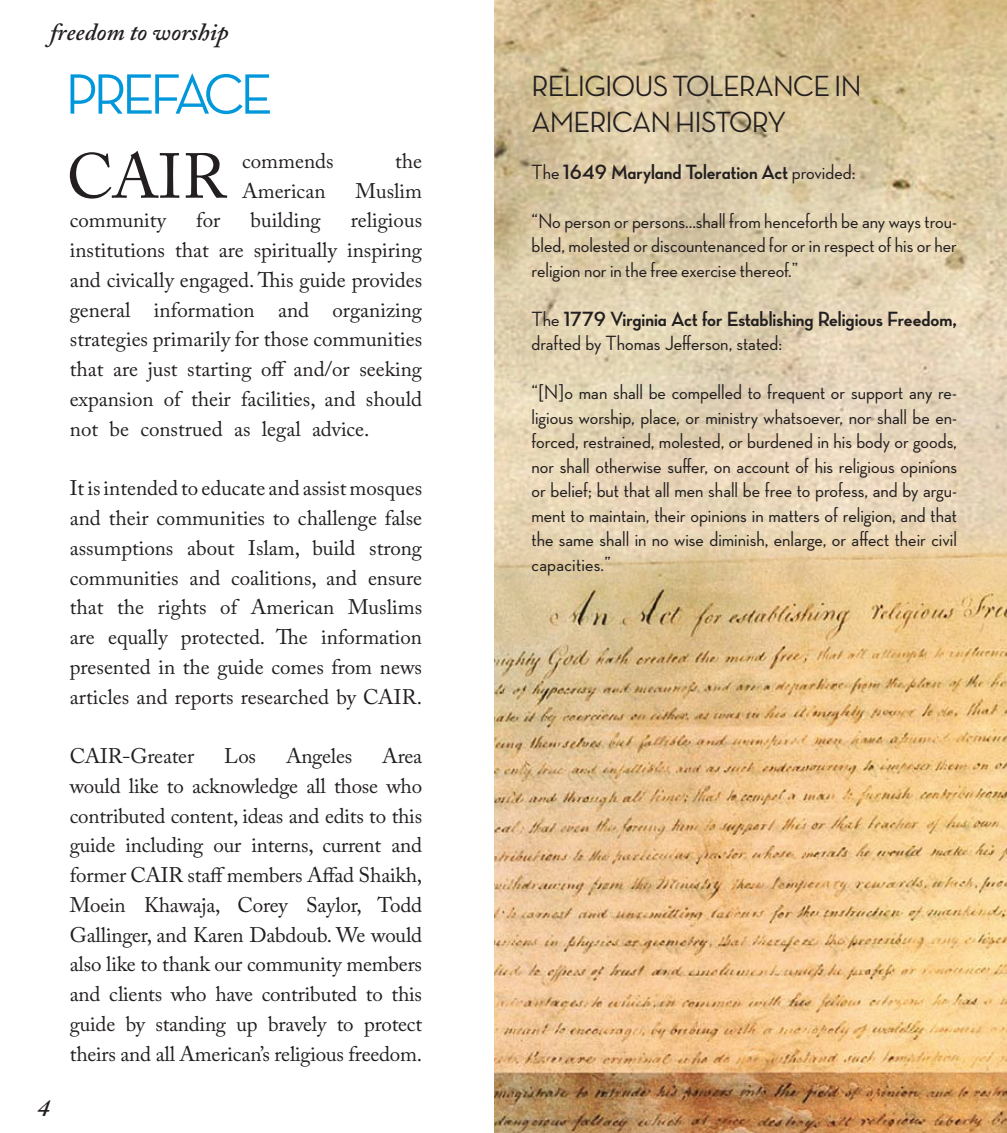
<style>
.page{position:relative;width:1007px;height:1133px;background:#fff}
.page>*{position:absolute;margin:0;border:0;box-sizing:border-box;transform-origin:0 0}
.t1{font:62.82px "Adobe Caslon Pro";color:#231f20}
.t2{font:500 57.75px "Neutra Disp";color:#0097db}
.t3{font:500 29.75px "Neutra Disp";letter-spacing:-.025em;color:#231f20}
.t4{font:italic 600 24.5px "Adobe Caslon Pro";color:#231f20}
.t5{font:21px/29.8px "Adobe Caslon Pro";color:#231f20;text-align:justify}
.t6{font:500 21px/24.5px "Neutra Disp";color:#231f20;text-align:justify}
.t7{font:21px "Neutra Disp Bold Alt";color:#231f20}
.s1{font-family:"Neutra Disp";font-weight:500}
</style>
<div class="page">
<img style="left:494px;top:0;width:513px;height:1133px">
<p class="t4" style="left:50px;top:17px;width:180px">freedom to worship</p>
<p class="t4" style="left:38px;top:1093px;width:14px">4</p>
<h2 class="t2" style="left:66px;top:62px;width:87px">PREFACE</h2>
<h3 class="t3" style="left:531px;top:70px;width:90px">RELIGIOUS</h3>
<h3 class="t3" style="left:672px;top:70px;width:102px">TOLERANCE</h3>
<h3 class="t3" style="left:834px;top:70px;width:13px">IN</h3>
<h3 class="t3" style="left:531px;top:106px;width:91px">AMERICAN</h3>
<h3 class="t3" style="left:675px;top:106px;width:16px">HISTO</h3>
<h3 class="t3" style="left:752px;top:106px;width:36px">RY</h3>
<p class="t7" style="left:531px;top:160px;width:326px"><span class="s1">The</span> 1649 Maryland Toleration Act <span class="s1">provided:</span></p>
<p class="t6" style="left:531px;top:208px;width:427px">“No person or persons...shall from henceforth be any ways trou&shy;bled, molested or discountenanced for or in respect of his or her religion nor in the free exercise thereof.”</p>
<p class="t7" style="left:531px;top:307px;width:427px"><span class="s1">The</span> 1779 Virginia Act for Establishing Religious Freedom,</p>
<p class="t6" style="left:531px;top:331px;width:252px">drafted by Thomas Jefferson, stated:</p>
<p class="t6" style="left:531px;top:380px;width:427px">“[N ]o man shall be compelled to frequent or support any re&shy;ligious worship, place, or ministry whatsoever, nor shall be en&shy;forced, restrained, molested, or burdened in his body or goods, nor shall otherwise suffer, on account of his religious opinions or belief; but that all men shall be free to profess, and by argu&shy;ment to maintain, their opinions in matters of religion, and that the same shall in no wise diminish, enlarge, or affect their civil capacities.”</p>
<h1 class="t1" style="left:67px;top:139px;width:161px">CAIR</h1>
<p class="t5" style="left:242px;top:146px;width:93px">commends</p>
<p class="t5" style="left:395px;top:146px;width:28px">the</p>
<p class="t5" style="left:242px;top:176px;width:85px">American</p>
<p class="t5" style="left:355px;top:176px;width:68px">Muslim</p>
<p class="t5" style="left:70px;top:205px;width:354px;text-indent:281px">religious institutions that are spiritually inspiring and civically engaged. This guide provides general information and organizing strategies primarily for those communities that are just starting off and/or seeking expansion of their facilities, and should not be construed as legal advice.</p>
<p class="t5" style="left:70px;top:473px;width:354px">It is intended to educate and assist mosques and their communities to challenge false assumptions about Islam, build strong communities and coalitions, and ensure that the rights of American Muslims are equally protected. The information presented in the guide comes from news articles and reports researched by CAIR.</p>
<p class="t5" style="left:70px;top:741px;width:126px">CAIR-Greater</p>
<p class="t5" style="left:224px;top:741px;width:33px">Los</p>
<p class="t5" style="left:286px;top:741px;width:68px">Angeles</p>
<p class="t5" style="left:70px;top:205px;width:98px">community</p>
<p class="t5" style="left:196px;top:205px;width:26px">for</p>
<p class="t5" style="left:251px;top:205px;width:72px">building</p>
<p class="t5" style="left:70px;top:741px;width:354px;text-indent:312px">Area would like to acknowledge all those who contributed content, ideas and edits to this guide including our interns, current and former CAIR staff members Affad Shaikh, Moein Khawaja, Corey Saylor, Todd Gallinger, and Karen Dabdoub. We would also like to thank our community members and clients who have contributed to this guide by standing up bravely to protect theirs and all American’s religious freedom.</p>
</div>
